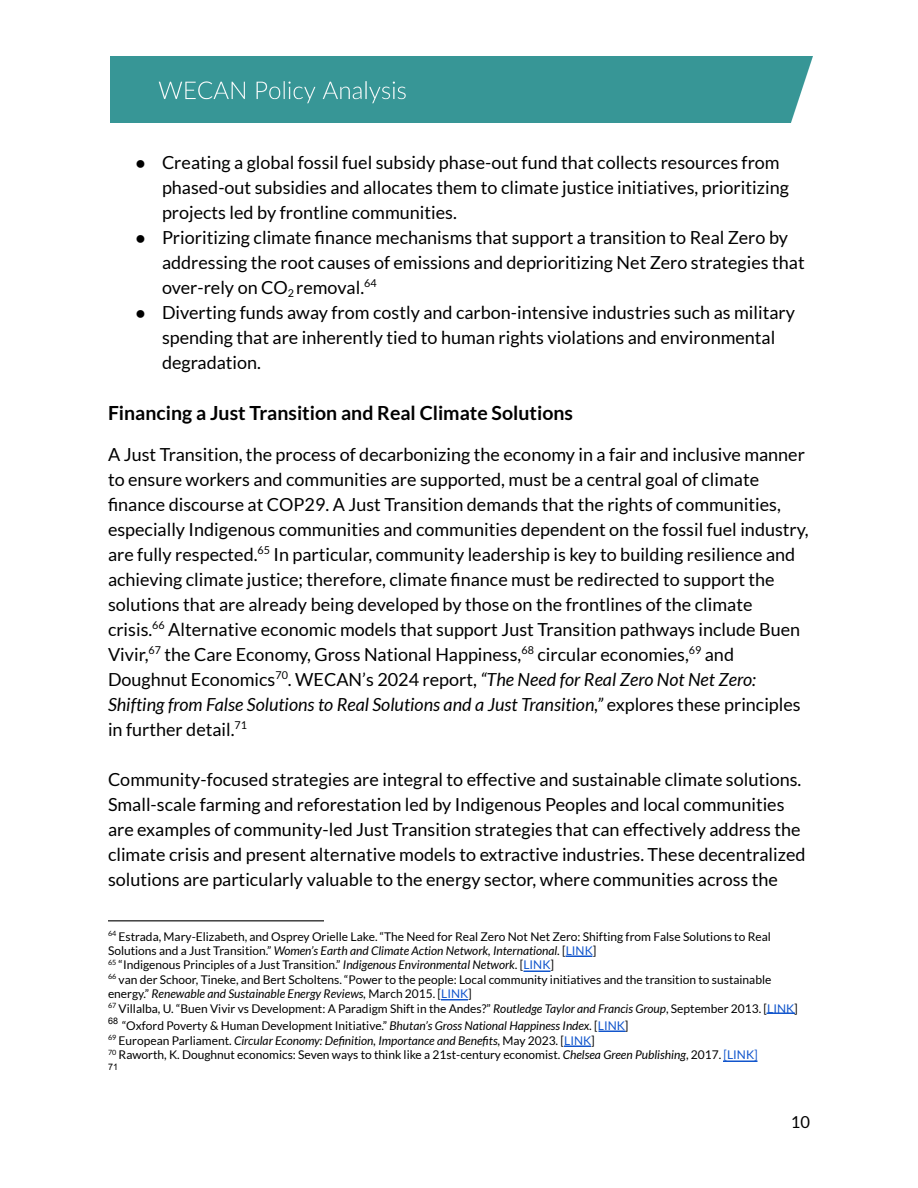
<style>
.page{position:relative;width:918px;height:1188px;background:#fff}
.page>*{position:absolute;margin:0;border:0;box-sizing:border-box;transform-origin:0 0}
.t1{font:700 19.5px "Lato";color:#000}
.t2{font:18px/25px "Lato";color:#000}
.t3{font:16.5px "Lato";color:#000}
.t4{font:12px/14.4px "Lato";color:#000}
.t5{font:italic 12px "Lato";color:#000}
.t6{font:9px "Arial";color:#000}
.s1{font-family:"Arial"}
.s2{font-style:italic}
.s3{color:#15c}
.s4{font-style:normal}
.s5{font-style:normal;color:#15c}
</style>
<div class="page">
<hr style="left:108px;top:920px;width:216px;height:1px;background:#000">
<hr style="left:723px;top:1061px;width:34px;height:1px;background:#15c">
<svg style="left:564px;top:1046px;width:27px;height:1px"></svg>
<svg style="left:598px;top:1031px;width:28px;height:1px"></svg>
<hr style="left:766px;top:1012px;width:29px;height:2px;background:#15c">
<svg style="left:441px;top:999px;width:27px;height:1px"></svg>
<svg style="left:524px;top:971px;width:27px;height:1px"></svg>
<svg style="left:565px;top:956px;width:27px;height:1px"></svg>
<div style="left:110px;top:56px;width:702px;height:67px;background:#379696"></div>
<p class="t2" style="left:162px;top:149px;width:628px;text-indent:-27px"><span class="s1">●</span> Creating a global fossil fuel subsidy phase-out fund that collects resources from phased-out subsidies and allocates them to climate justice initiatives, prioritizing projects led by frontline communities.</p>
<p class="t2" style="left:162px;top:224px;width:644px;text-indent:-27px"><span class="s1">●</span> Prioritizing climate fi nance mechanisms that support a transition to Real Zero by addressing the root causes of emissions and deprioritizing Net Zero strategies that over-rely on CO<sub>2</sub> removal.<sup>64</sup></p>
<p class="t2" style="left:162px;top:299px;width:635px;text-indent:-27px"><span class="s1">●</span> Diverting funds away from costly and carbon-intensive industries such as military spending that are inherently tied to human rights violations and environmental degradation.</p>
<p class="t1" style="left:108px;top:401px;width:467px">Financing a Just Transition and Real Climate Solutions</p>
<p class="t2" style="left:108px;top:441px;width:702px">A Just Transition, the process of decarbonizing the economy in a fair and inclusive manner to ensure workers and communities are supported, must be a central goal of climate<br>fi nance discourse at COP29. A Just Transition demands that the rights of communities, especially Indigenous communities and communities dependent on the fossil fuel industry, are fully respected.<sup>65</sup> In particular, community leadership is key to building resilience and achieving climate justice; therefore, climate fi nance must be redirected to support the solutions that are already being developed by those on the frontlines of the climate crisis.<sup>66</sup> Alternative economic models that support Just Transition pathways include Buen Vivir,<sup>67</sup> the Care Economy, Gross National Happiness,<sup>68</sup> circular economies,<sup>69</sup> and Doughnut Economics<sup>70</sup>. WECAN’s 2024 report, <span class="s2">“The Need for Real Zero Not Net Zero:<br>Shifting from False Solutions to Real Solutions and a Just Transition,”</span> explores these principles in further detail.<sup>71</sup></p>
<p class="t2" style="left:108px;top:767px;width:699px">Community-focused strategies are integral to effective and sustainable climate solutions.<br>Small-scale farming and reforestation led by Indigenous Peoples and local communities are examples of community-led Just Transition strategies that can effectively address the climate crisis and present alternative models to extractive industries. These decentralized solutions are particularly valuable to the energy sector, where communities across the</p>
<p class="t4" style="left:108px;top:929px;width:664px"><sup>64</sup> Estrada, Mary-Elizabeth, and Osprey Orielle Lake. “The Need for Real Zero Not Net Zero: Shifting from False Solutions to Real<br>Solutions and a Just Transition.” <span class="s2">Women’s Earth and Climate Action Network, International</span>. [<span class="s3">LINK</span>]</p>
<p class="t4" style="left:108px;top:958px;width:448px"><sup>65</sup> “Indigenous Principles of a Just Transition.” <span class="s2">Indigenous Environmental Network.</span> [<span class="s3">LINK</span>]</p>
<p class="t4" style="left:108px;top:972px;width:665px"><sup>66</sup> van der Schoor, Tineke, and Bert Scholtens. “Power to the people: Local community initiatives and the transition to sustainable energy.” <span class="s2">Renewable and Sustainable Energy Reviews,</span> March 2015. [<span class="s3">LINK</span>]</p>
<p class="t4" style="left:108px;top:1001px;width:691px"><sup>67</sup> Villalba, U. “Buen Vivir vs Development: A Paradigm Shift in the Andes?” <span class="s2">Routledge Taylor and Francis Group</span>, September 2013. [<span class="s3">LINK</span>]</p>
<p class="t6" style="left:108px;top:1016px;width:12px">68</p>
<p class="t4" style="left:122px;top:1018px;width:508px">“Oxford Poverty &amp; Human Development Initiative.” <span class="s2">Bhutan’s Gross National Happiness Index.</span> [<span class="s3">LINK</span>]</p>
<p class="t5" style="left:108px;top:1033px;width:488px"><sup>69</sup> <span class="s4">European Parliament.</span> Circular Economy: Definition, Importance and Benefits, <span class="s4">May 2023</span>. <span class="s4">[</span><span class="s5">LINK</span><span class="s4">]</span></p>
<p class="t4" style="left:108px;top:1048px;width:651px"><sup>70</sup> Raworth, K. Doughnut economics: Seven ways to think like a 21st-century economist. <span class="s2">Chelsea Green Publishing</span>, 2017. <span class="s3">[LINK]</span></p>
<p class="t6" style="left:108px;top:1062px;width:12px">71</p>
<p class="t3" style="left:791px;top:1111px;width:21px">10</p>
</div>
